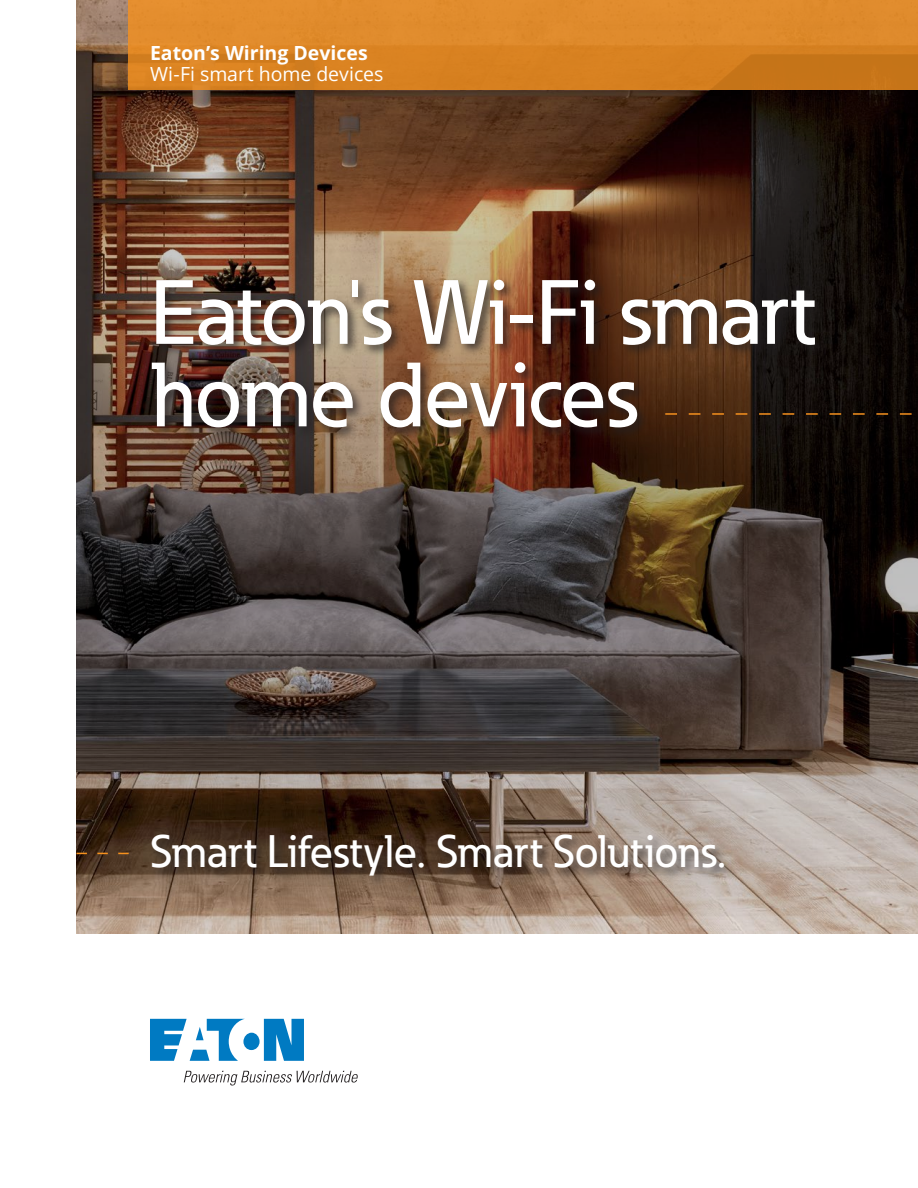
<style>
.page{position:relative;width:918px;height:1188px;background:#fff}
.page>*{position:absolute;margin:0;border:0;box-sizing:border-box;transform-origin:0 0}
._01_Headline___ADJ_S{font:500 90px/82.5px "Eaton";letter-spacing:-.01em;color:#fff}
._01_Headline___ADJ_S-2{font:500 45px "Eaton";color:#fff}
._00_Product__Line_1{font:19.5px/21px "Open Sans";color:#fff}
</style>
<div class="page">
<img style="left:76px;top:0;width:842px;height:934px">
<svg style="left:828px;top:413px;width:90px;height:2px"></svg>
<div style="left:148px;top:277px;width:680px;height:163px;background:#231f20;opacity:.75"></div>
<svg style="left:76px;top:853px;width:53px;height:1px"></svg>
<div style="left:149px;top:832px;width:587px;height:56px;background:#231f20;opacity:.75"></div>
<svg style="left:150px;top:1019px;width:154px;height:42px"></svg>
<svg style="left:184px;top:1071px;width:174px;height:15px"></svg>
<svg style="left:129px;top:0;width:789px;height:90px;background:#da8525"></svg>
<p class="_00_Product__Line_1" style="left:150px;top:42px;width:235px">Eaton’s Wiring Devices<br>Wi-Fi smart home devices</p>
<p class="_01_Headline___ADJ_S" style="left:150px;top:270px;width:666px">Eaton's Wi-Fi smart home devices</p>
<p class="_01_Headline___ADJ_S-2" style="left:150px;top:824px;width:578px">Smart Lifestyle. Smart Solutions.</p>
</div>
